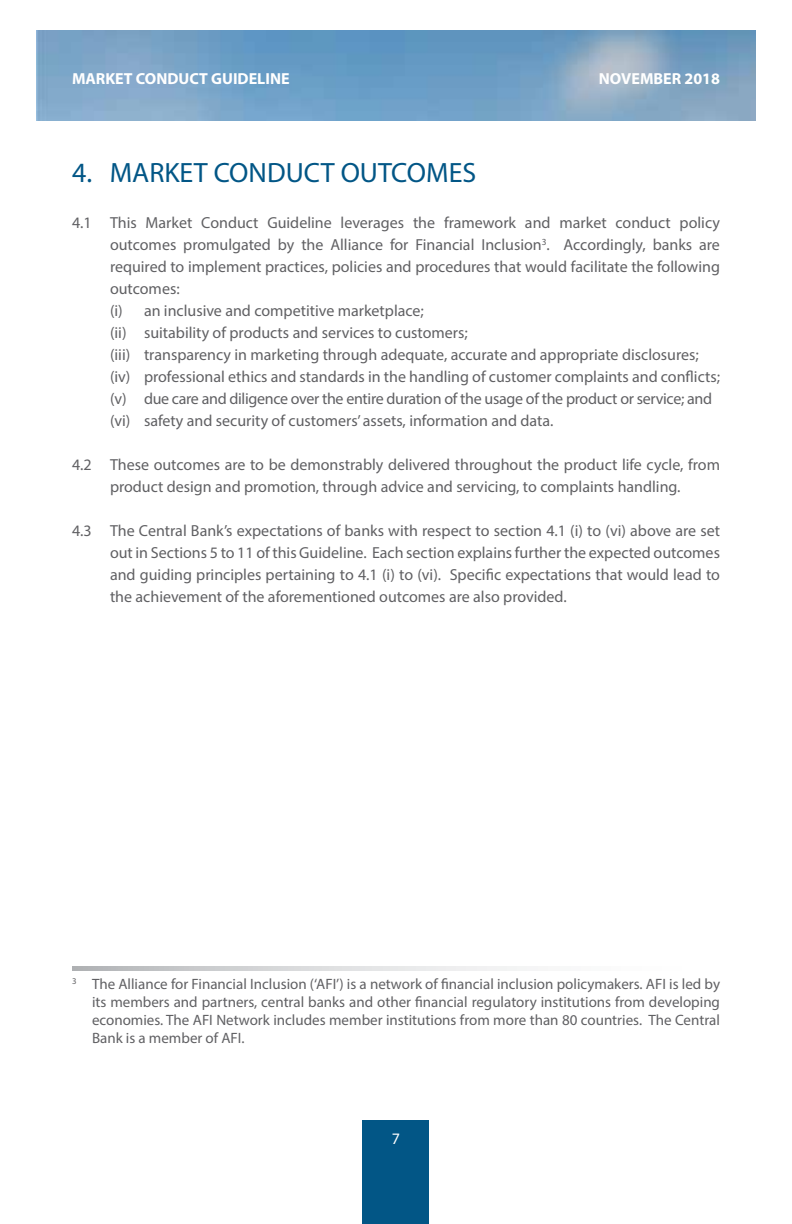
<style>
.page{position:relative;width:792px;height:1224px;background:#fff}
.page>*{position:absolute;margin:0;border:0;box-sizing:border-box;transform-origin:0 0}
.t1{font:28px "Myriad Pro";color:#025686}
.t2{font:16px/22px "Myriad Pro";color:#606063}
.t3{font:700 16px "Myriad Pro";color:#fff}
.t4{font:16px "Myriad Pro";color:#fff}
.t5{font:15px/18px "Myriad Pro";color:#606063;text-align:justify}
</style>
<div class="page">
<img style="left:36px;top:30px;width:720px;height:91px">
<div style="left:363px;top:1120px;width:66px;height:104px;background:#025686"></div>
<svg style="left:72px;top:966px;width:455px;height:5px"></svg>
<p class="t3" style="left:72px;top:68px;width:219px">MARKET CONDUCT GUIDELINE</p>
<p class="t3" style="left:599px;top:68px;width:123px">NOVEMBER 2018</p>
<h1 class="t1" style="left:72px;top:156px;width:406px">4. MARKET CONDUCT OUTCOMES</h1>
<p class="t2" style="left:110px;top:212px;width:612px;text-indent:-38px">4.1 This Market Conduct Guideline leverages the framework and market conduct policy outcomes promulgated by the Alliance for Financial Inclusion<sup>3</sup>. Accordingly, banks are required to implement practices, policies and procedures that would facilitate the following outcomes:<br>(i) an inclusive and competitive marketplace;<br>(ii) suitability of products and services to customers;<br>(iii) transparency in marketing through adequate, accurate and appropriate disclosures; (iv) professional ethics and standards in the handling of customer complaints and conflicts; (v) due care and diligence over the entire duration of the usage of the product or service; and (vi) safety and security of customers’ assets, information and data.</p>
<p class="t2" style="left:72px;top:454px;width:650px;text-align:center">4.2 These outcomes are to be demonstrably delivered throughout the product life cycle, from product design and promotion, through advice and servicing, to complaints handling.</p>
<p class="t2" style="left:110px;top:520px;width:612px;text-align:justify;text-indent:-38px">4.3 The Central Bank’s expectations of banks with respect to section 4.1 (i) to (vi) above are set out in Sections 5 to 11 of this Guideline. Each section explains further the expected outcomes and guiding principles pertaining to 4.1 (i) to (vi). Specific expectations that would lead to the achievement of the aforementioned outcomes are also provided.</p>
<p class="t5" style="left:92px;top:975px;width:630px;text-indent:-20px"><sup>3</sup> The Alliance for Financial Inclusion (‘AFI’) is a network of financial inclusion policymakers. AFI is led by its members and partners, central banks and other financial regulatory institutions from developing economies. The AFI Network includes member institutions from more than 80 countries. The Central Bank is a member of AFI.</p>
<p class="t4" style="left:392px;top:1129px;width:10px">7</p>
</div>
